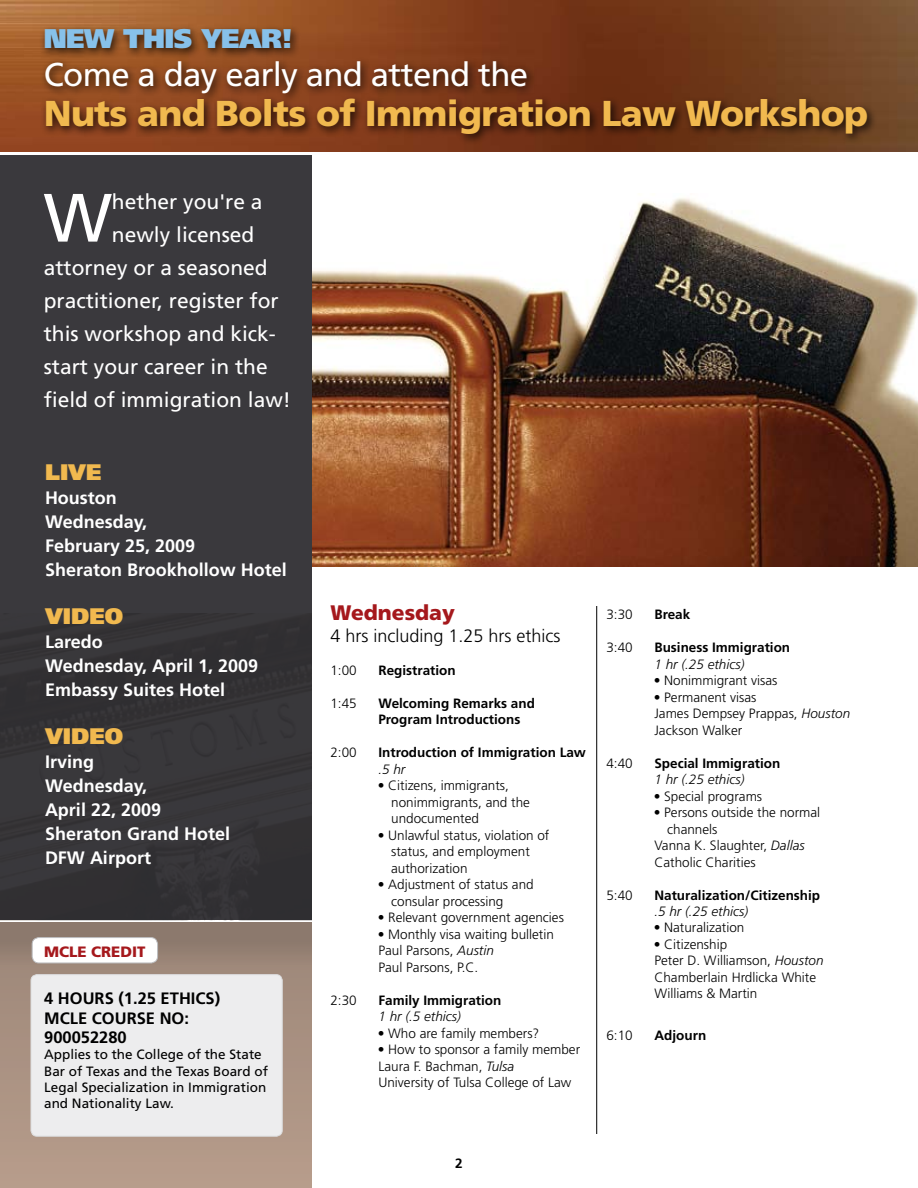
<style>
.page{position:relative;width:918px;height:1188px;background:#fff}
.page>*{position:absolute;margin:0;border:0;box-sizing:border-box;transform-origin:0 0}
.t1{font:68.25px "Frutiger LT Std";color:#fff}
.t2{font:900 36px "Frutiger LT Std";letter-spacing:-.02em;color:#f1b94f}
.t3{font:33px "Frutiger LT Std";letter-spacing:-.02em;color:#fff}
.t4{font:900 27px "Frutiger LT Std";letter-spacing:-.02em;color:#87c1ea}
.t5{font:900 22.5px "Frutiger LT Std";color:#f1b94f}
.t6{font:21px "Frutiger LT Std";color:#fff}
.t7{font:900 21px "Frutiger LT Std";color:#a5181c}
.t8{font:700 18px/24px "Frutiger LT Std";color:#fff}
.t9{font:300 18px "Frutiger LT Std";color:#000}
.t10{font:700 16.5px/19.5px "Frutiger LT Std";color:#000}
.t11{font:900 15px "Frutiger LT Std";color:#a5181c}
.t12{font:300 13.5px/16.5px "Frutiger LT Std";color:#000}
.t13{font:700 13.5px/16.5px "Frutiger LT Std";color:#000}
.t14{font:13.5px/16.2px "Frutiger LT Std";color:#000}
.t15{font:italic 300 13.5px "Frutiger LT Std";color:#000}
.s1{font-style:italic}
</style>
<div class="page">
<img style="left:312px;top:198px;width:606px;height:368px">
<div style="left:0;top:155px;width:312px;height:765px;background:#3a393d"></div>
<div style="left:0;top:923px;width:312px;height:265px;background:linear-gradient(to bottom,#958174,#bba08e)"></div>
<div style="left:31px;top:975px;width:251px;height:161px;background:#ededee;border-radius:6px"></div>
<div style="left:31px;top:974px;width:252px;height:163px;border:1px solid #dcddde;border-radius:6px"></div>
<div style="left:32px;top:938px;width:126px;height:25px;background:#fff;border-radius:7px"></div>
<div style="left:32px;top:937px;width:126px;height:26px;border:1px solid #bcbdc0;border-radius:7px"></div>
<hr style="left:596px;top:606px;width:1px;height:528px;background:#000">
<img style="left:0;top:0;width:918px;height:151px">
<div style="left:40px;top:23px;width:838px;height:122px;background:#000;opacity:.75"></div>
<h3 class="t4" style="left:44px;top:22px;width:251px">NEW THIS YEAR!</h3>
<h3 class="t3" style="left:44px;top:55px;width:486px">Come a day early and attend the</h3>
<h2 class="t2" style="left:44px;top:92px;width:826px">Nuts and Bolts of Immigration Law Workshop</h2>
<h1 class="t1" style="left:44px;top:178px;width:70px">W</h1>
<h3 class="t6" style="left:112px;top:189px;width:152px">hether you're a</h3>
<h3 class="t6" style="left:112px;top:222px;width:144px">newly licensed</h3>
<h3 class="t6" style="left:44px;top:255px;width:226px">attorney or a seasoned</h3>
<h3 class="t6" style="left:44px;top:288px;width:236px">practitioner, register for</h3>
<h3 class="t6" style="left:44px;top:321px;width:234px">this workshop and kick-</h3>
<h3 class="t6" style="left:44px;top:354px;width:226px">start your career in the</h3>
<h3 class="t6" style="left:44px;top:387px;width:249px">field of immigration law!</h3>
<h3 class="t5" style="left:45px;top:459px;width:58px">LIVE</h3>
<h3 class="t8" style="left:45px;top:486px;width:243px">Houston<br>Wednesday,<br>February 25, 2009<br>Sheraton Brookhollow Hotel</h3>
<h3 class="t5" style="left:45px;top:603px;width:80px">VIDEO</h3>
<h3 class="t8" style="left:45px;top:630px;width:215px">Laredo<br>Wednesday, April 1, 2009<br>Embassy Suites Hotel</h3>
<h3 class="t5" style="left:45px;top:723px;width:80px">VIDEO</h3>
<h3 class="t8" style="left:45px;top:750px;width:187px">Irving<br>Wednesday,<br>April 22, 2009<br>Sheraton Grand Hotel<br>DFW Airport</h3>
<p class="t11" style="left:44px;top:942px;width:103px">MCLE CREDIT</p>
<p class="t10" style="left:44px;top:989px;width:178px">4 HOURS (1.25 ETHICS)<br>MCLE COURSE NO:<br>900052280</p>
<p class="t14" style="left:44px;top:1047px;width:225px">Applies to the College of the State<br>Bar of Texas and the Texas Board of<br>Legal Specialization in Immigration and Nationality Law.</p>
<h3 class="t7" style="left:330px;top:600px;width:126px">Wednesday</h3>
<h3 class="t9" style="left:330px;top:625px;width:232px">4 hrs including 1.25 hrs ethics</h3>
<p class="t12" style="left:330px;top:662px;width:28px">1:00</p>
<p class="t13" style="left:378px;top:662px;width:79px">Registration</p>
<p class="t12" style="left:330px;top:695px;width:28px">1:45</p>
<p class="t13" style="left:378px;top:695px;width:158px">Welcoming Remarks and<br>Program Introductions</p>
<p class="t12" style="left:330px;top:745px;width:28px">2:00</p>
<p class="t13" style="left:378px;top:744px;width:209px">Introduction of Immigration Law</p>
<p class="t15" style="left:378px;top:761px;width:29px">.5 hr</p>
<p class="t12" style="left:391px;top:778px;width:140px;text-indent:-14px">• Citizens, immigrants, nonimmigrants, and the undocumented</p>
<p class="t12" style="left:391px;top:827px;width:160px;text-indent:-14px">• Unlawful status, violation of status, and employment authorization</p>
<p class="t12" style="left:391px;top:877px;width:144px;text-indent:-14px">• Adjustment of status and consular processing</p>
<p class="t12" style="left:378px;top:910px;width:188px">• Relevant government agencies</p>
<p class="t12" style="left:378px;top:926px;width:178px">• Monthly visa waiting bulletin<br>Paul Parsons, <span class="s1">Austin<br></span>Paul Parsons, P.C.</p>
<p class="t12" style="left:330px;top:992px;width:28px">2:30</p>
<p class="t13" style="left:378px;top:992px;width:125px">Family Immigration</p>
<p class="t15" style="left:378px;top:1009px;width:84px">1 hr (.5 ethics)</p>
<p class="t12" style="left:378px;top:1025px;width:163px">• Who are family members?</p>
<p class="t12" style="left:378px;top:1042px;width:204px">• How to sponsor a family member<br>Laura F. Bachman, <span class="s1">Tulsa<br></span>University of Tulsa College of Law</p>
<p class="t12" style="left:606px;top:606px;width:28px">3:30</p>
<p class="t13" style="left:654px;top:606px;width:37px">Break</p>
<p class="t12" style="left:606px;top:639px;width:28px">3:40</p>
<p class="t13" style="left:654px;top:639px;width:137px">Business Immigration</p>
<p class="t15" style="left:654px;top:656px;width:92px">1 hr (.25 ethics)</p>
<p class="t12" style="left:654px;top:672px;width:125px">• Nonimmigrant visas</p>
<p class="t12" style="left:654px;top:689px;width:198px">• Permanent visas<br>James Dempsey Prappas, <span class="s1">Houston<br></span>Jackson Walker</p>
<p class="t12" style="left:606px;top:755px;width:28px">4:40</p>
<p class="t13" style="left:654px;top:755px;width:128px">Special Immigration</p>
<p class="t15" style="left:654px;top:772px;width:92px">1 hr (.25 ethics)</p>
<p class="t12" style="left:654px;top:788px;width:110px">• Special programs</p>
<p class="t12" style="left:654px;top:804px;width:168px">• Persons outside the normal</p>
<p class="t12" style="left:667px;top:821px;width:52px">channels</p>
<p class="t12" style="left:654px;top:837px;width:152px">Vanna K. Slaughter, <span class="s1">Dallas</span></p>
<p class="t12" style="left:654px;top:854px;width:103px">Catholic Charities</p>
<p class="t12" style="left:606px;top:887px;width:28px">5:40</p>
<p class="t13" style="left:654px;top:887px;width:167px">Naturalization/Citizenship</p>
<p class="t15" style="left:654px;top:904px;width:95px">.5 hr (.25 ethics)</p>
<p class="t12" style="left:654px;top:920px;width:92px">• Naturalization</p>
<p class="t12" style="left:654px;top:936px;width:171px">• Citizenship<br>Peter D. Williamson, <span class="s1">Houston<br></span>Chamberlain Hrdlicka White<br>Williams &amp; Martin</p>
<p class="t12" style="left:606px;top:1027px;width:28px">6:10</p>
<p class="t13" style="left:654px;top:1027px;width:53px">Adjourn</p>
<p class="t13" style="left:455px;top:1155px;width:9px">2</p>
</div>
